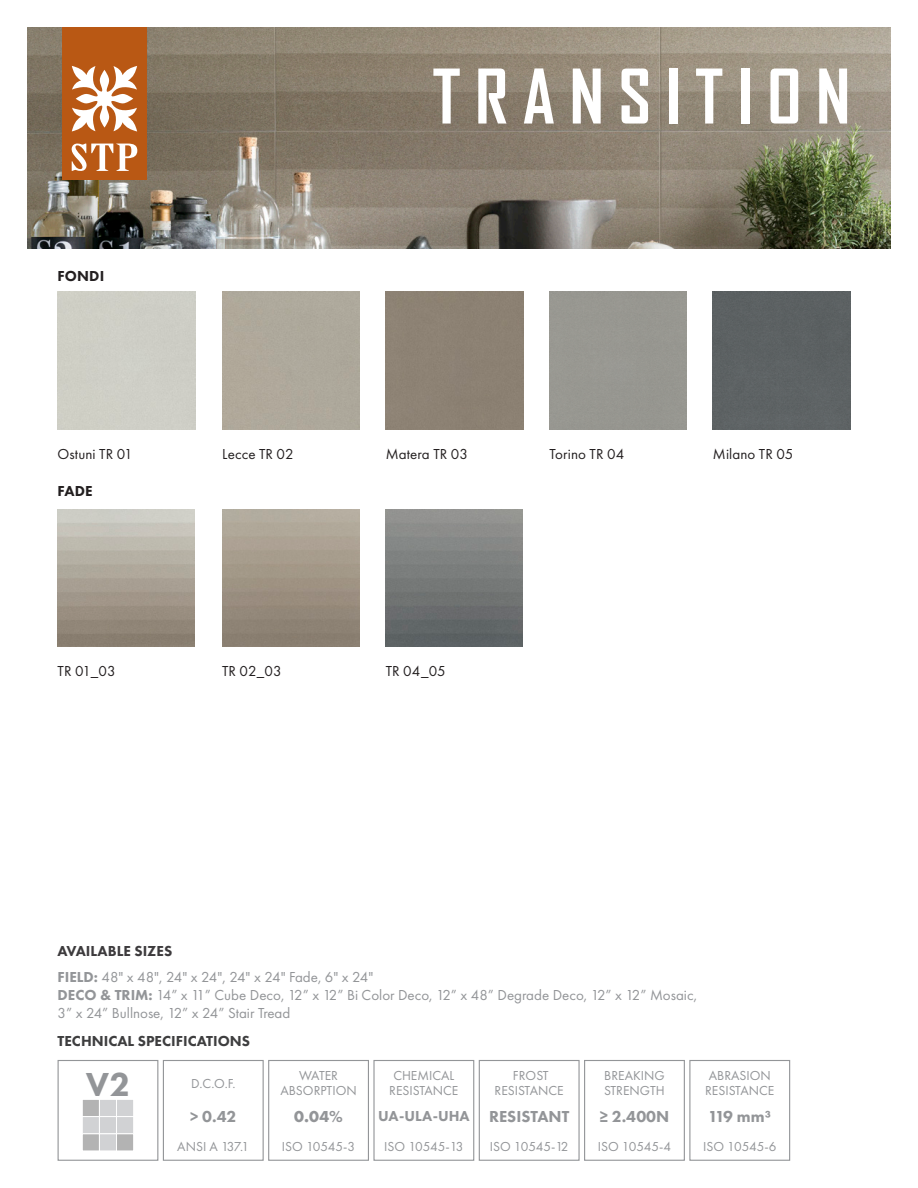
<style>
.page{position:relative;width:918px;height:1188px;background:#fff}
.page>*{position:absolute;margin:0;border:0;box-sizing:border-box;transform-origin:0 0}
.Product_Line{font:700 72px "Agency FB";letter-spacing:.2em;color:#fff}
.t1{font:800 34.5px "Futura PT";color:#939598}
.t2{font:800 16.5px "Futura PT";color:#939598}
.t3{font:700 16.5px "Futura PT";color:#939598}
.t4{font:15px/18px "Futura PT";color:#939598}
.t5{font:15px "Futura PT";letter-spacing:.005em;color:#231f20}
.t6{font:15px "Futura PT";letter-spacing:-.045em;color:#939598}
.t7{font:800 15px "Futura PT";color:#3e3e3f}
.t8{font:800 15px "Futura PT";color:#3d3b3d}
.t9{font:800 15px "Futura PT";color:#939598}
.t10{font:800 15px "Futura PT";letter-spacing:.01em;color:#231f20}
.t11{font:13.5px "Futura PT";color:#939598}
.s1{font-weight:800}
.s2{font-weight:700}
</style>
<div class="page">
<img style="left:27px;top:27px;width:864px;height:221px">
<div style="left:163px;top:1060px;width:101px;height:101px;border:1px solid #939598"></div>
<div style="left:268px;top:1060px;width:101px;height:101px;border:1px solid #939598"></div>
<div style="left:373px;top:1060px;width:101px;height:101px;border:1px solid #939598"></div>
<div style="left:479px;top:1060px;width:101px;height:101px;border:1px solid #939598"></div>
<div style="left:584px;top:1060px;width:101px;height:101px;border:1px solid #939598"></div>
<div style="left:689px;top:1060px;width:101px;height:101px;border:1px solid #939598"></div>
<div style="left:58px;top:1060px;width:100px;height:101px;border:1px solid #939598"></div>
<div style="left:82px;top:1099px;width:18px;height:18px;background:#b3b3b3;border:1px solid #fff"></div>
<div style="left:99px;top:1099px;width:18px;height:18px;background:#d1d2d4;border:1px solid #fff"></div>
<div style="left:116px;top:1099px;width:18px;height:18px;background:#d1d2d4;border:1px solid #fff"></div>
<div style="left:82px;top:1116px;width:18px;height:18px;background:#d1d2d4;border:1px solid #fff"></div>
<div style="left:99px;top:1116px;width:18px;height:18px;background:#d1d2d4;border:1px solid #fff"></div>
<div style="left:116px;top:1116px;width:18px;height:18px;background:#d1d2d4;border:1px solid #fff"></div>
<div style="left:82px;top:1133px;width:18px;height:18px;background:#b3b3b3;border:1px solid #fff"></div>
<div style="left:99px;top:1133px;width:18px;height:18px;background:#d1d2d4;border:1px solid #fff"></div>
<div style="left:116px;top:1133px;width:18px;height:18px;background:#b3b3b3;border:1px solid #fff"></div>
<div style="left:713px;top:292px;width:137px;height:137px;background:#5d6263"></div>
<img style="left:58px;top:510px;width:137px;height:137px">
<img style="left:386px;top:510px;width:137px;height:137px">
<div style="left:62px;top:27px;width:84px;height:152px;background:#b95814"></div>
<svg style="left:71px;top:144px;width:66px;height:27px"></svg>
<svg style="left:72px;top:66px;width:65px;height:66px"></svg>
<p class="t10" style="left:58px;top:267px;width:48px">FONDI</p>
<p class="Product_Line" style="left:433px;top:52px;width:419px">TRANSITION</p>
<p class="t5" style="left:58px;top:445px;width:77px">Ostuni TR 01</p>
<p class="t5" style="left:222px;top:445px;width:73px">Lecce TR 02</p>
<p class="t5" style="left:386px;top:445px;width:84px">Matera TR 03</p>
<p class="t5" style="left:549px;top:445px;width:76px">Torino TR 04</p>
<p class="t5" style="left:713px;top:445px;width:82px">Milano TR 05</p>
<p class="t10" style="left:58px;top:482px;width:37px">FADE</p>
<p class="t5" style="left:58px;top:662px;width:59px">TR 01_03</p>
<p class="t5" style="left:222px;top:662px;width:61px">TR 02_03</p>
<p class="t5" style="left:386px;top:662px;width:62px">TR 04_05</p>
<p class="t8" style="left:58px;top:942px;width:116px">AVAILABLE SIZES</p>
<p class="t6" style="left:58px;top:968px;width:317px"><span class="s1">FIELD:</span> 48" x 48", 24" x 24", 24" x 24" Fade, 6" x 24"</p>
<p class="t4" style="left:58px;top:986px;width:641px"><span class="s1">DECO &amp; TRIM:</span> 14” x 11” Cube Deco, 12” x 12” Bi Color Deco, 12” x 48” Degrade Deco, 12” x 12” Mosaic,<br>3” x 24” Bullnose, 12” x 24” Stair Tread</p>
<p class="t7" style="left:58px;top:1031px;width:194px">TECHNICAL SPECIFICATIONS</p>
<p class="t11" style="left:191px;top:1075px;width:46px">D.C.O.F.</p>
<p class="t2" style="left:190px;top:1107px;width:48px"><span class="s2">&gt;</span> 0.42</p>
<p class="t11" style="left:177px;top:1138px;width:73px">ANSI A 137.1</p>
<p class="t1" style="left:86px;top:1063px;width:46px">V2</p>
<p class="t11" style="left:299px;top:1068px;width:41px">WATER</p>
<p class="t11" style="left:280px;top:1083px;width:78px">ABSORPTION</p>
<p class="t3" style="left:294px;top:1106px;width:50px">0.04<span class="s1">%</span></p>
<p class="t11" style="left:282px;top:1138px;width:75px">ISO 10545-3</p>
<p class="t11" style="left:393px;top:1068px;width:63px">CHEMICAL</p>
<p class="t11" style="left:389px;top:1083px;width:71px">RESISTANCE</p>
<p class="t9" style="left:378px;top:1107px;width:93px">UA-ULA-UHA</p>
<p class="t11" style="left:384px;top:1138px;width:81px">ISO 10545-13</p>
<p class="t11" style="left:513px;top:1068px;width:37px">FROST</p>
<p class="t11" style="left:495px;top:1083px;width:71px">RESISTANCE</p>
<p class="t2" style="left:489px;top:1107px;width:82px">RESISTANT</p>
<p class="t11" style="left:490px;top:1138px;width:80px">ISO 10545-12</p>
<p class="t11" style="left:604px;top:1068px;width:62px">BREAKING</p>
<p class="t11" style="left:604px;top:1083px;width:62px">STRENGTH</p>
<p class="t2" style="left:600px;top:1107px;width:71px"><span class="s2">≥</span> 2.400N</p>
<p class="t11" style="left:598px;top:1138px;width:75px">ISO 10545-4</p>
<p class="t11" style="left:709px;top:1068px;width:63px">ABRASION</p>
<p class="t11" style="left:705px;top:1083px;width:71px">RESISTANCE</p>
<p class="t2" style="left:708px;top:1107px;width:64px">119 mm³</p>
<p class="t11" style="left:703px;top:1138px;width:75px">ISO 10545-6</p>
</div>
